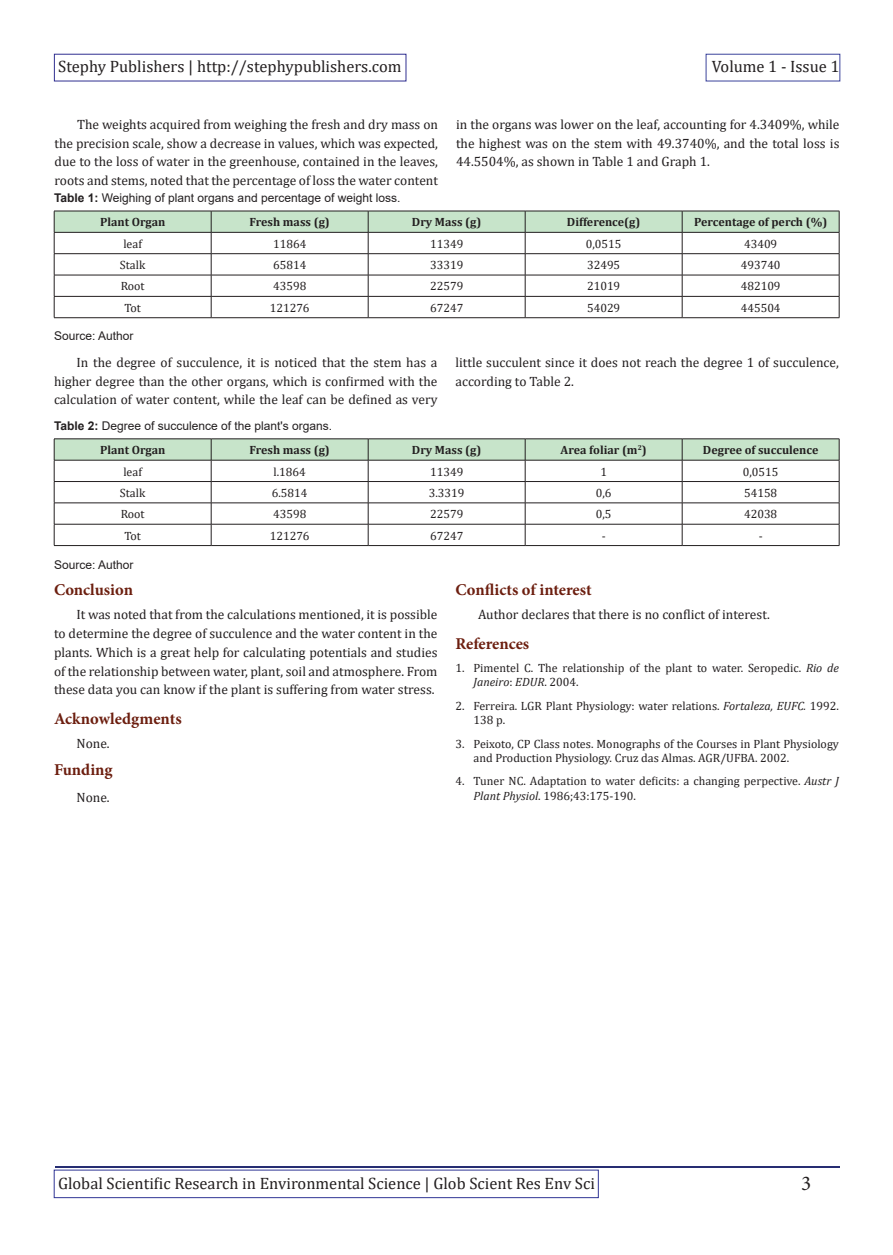
<style>
.page{position:relative;width:893px;height:1255px;background:#fff}
.page>*{position:absolute;margin:0;border:0;box-sizing:border-box;transform-origin:0 0}
.t1{font:21px "Minion Pro";color:#231f20}
.t2{font:16.5px "Cambria";color:#231f20}
.t3{font:700 16.5px "Minion Pro";color:#6c1e0f}
.t4{font:700 16.5px "Minion Pro";color:#6c1f0f}
.t5{font:13.5px/18.8px "Cambria";color:#231f20;text-align:justify}
.t6{font:12px/14.4px "Cambria";color:#231f20}
.t7{font:700 12px "Cambria";color:#231f20}
.t8{font:12px "Arial";color:#231f20}
.s1{font-weight:700}
.s2{font-style:italic}
</style>
<div class="page">
<div style="left:54px;top:54px;width:352px;height:27px;border:1px solid #302f90"></div>
<div style="left:706px;top:54px;width:134px;height:27px;border:1px solid #3b439b"></div>
<hr style="left:55px;top:1165px;width:785px;height:2px;background:#262d72">
<svg style="left:54px;top:211px;width:786px;height:106px"></svg>
<hr style="left:54px;top:317px;width:157px;height:1px;background:#231f20">
<hr style="left:211px;top:317px;width:157px;height:1px;background:#231f20">
<hr style="left:368px;top:317px;width:157px;height:1px;background:#231f20">
<hr style="left:525px;top:317px;width:157px;height:1px;background:#231f20">
<hr style="left:682px;top:317px;width:157px;height:1px;background:#231f20">
<hr style="left:54px;top:438px;width:157px;height:1px;background:#231f20">
<hr style="left:211px;top:438px;width:157px;height:1px;background:#231f20">
<hr style="left:368px;top:438px;width:157px;height:1px;background:#231f20">
<hr style="left:525px;top:438px;width:157px;height:1px;background:#231f20">
<hr style="left:682px;top:438px;width:157px;height:1px;background:#231f20">
<svg style="left:54px;top:439px;width:786px;height:106px"></svg>
<hr style="left:54px;top:545px;width:157px;height:1px;background:#231f20">
<hr style="left:211px;top:545px;width:157px;height:1px;background:#231f20">
<hr style="left:368px;top:545px;width:157px;height:1px;background:#231f20">
<hr style="left:525px;top:545px;width:157px;height:1px;background:#231f20">
<hr style="left:682px;top:545px;width:157px;height:1px;background:#231f20">
<p class="t2" style="left:58px;top:56px;width:345px">Stephy Publishers | http://stephypublishers.com</p>
<p class="t2" style="left:712px;top:56px;width:129px">Volume 1 - Issue 1</p>
<p class="t5" style="left:55px;top:115px;width:385px;text-indent:22px">The weights acquired from weighing the fresh and dry mass on the precision scale, show a decrease in values, which was expected, due to the loss of water in the greenhouse, contained in the leaves, roots and stems, noted that the percentage of loss the water content</p>
<p class="t5" style="left:456px;top:115px;width:385px">in the organs was lower on the leaf, accounting for 4.3409%, while the highest was on the stem with 49.3740%, and the total loss is 44.5504%, as shown in Table 1 and Graph 1.</p>
<p class="t8" style="left:54px;top:189px;width:348px"><span class="s1">Table 1:</span> Weighing of plant organs and percentage of weight loss.</p>
<p class="t7" style="left:100px;top:214px;width:67px">Plant Organ</p>
<p class="t7" style="left:249px;top:214px;width:82px">Fresh mass (g)</p>
<p class="t7" style="left:412px;top:214px;width:71px">Dry Mass (g)</p>
<p class="t7" style="left:567px;top:214px;width:75px">Difference(g)</p>
<p class="t7" style="left:694px;top:214px;width:135px">Percentage of perch (%)</p>
<p class="t6" style="left:123px;top:236px;width:20px">leaf</p>
<p class="t6" style="left:273px;top:236px;width:35px">11864</p>
<p class="t6" style="left:430px;top:236px;width:35px">11349</p>
<p class="t6" style="left:586px;top:236px;width:37px">0,0515</p>
<p class="t6" style="left:744px;top:236px;width:35px">43409</p>
<p class="t6" style="left:120px;top:258px;width:27px">Stalk</p>
<p class="t6" style="left:273px;top:258px;width:35px">65814</p>
<p class="t6" style="left:430px;top:258px;width:35px">33319</p>
<p class="t6" style="left:587px;top:258px;width:35px">32495</p>
<p class="t6" style="left:741px;top:258px;width:41px">493740</p>
<p class="t6" style="left:121px;top:279px;width:26px">Root</p>
<p class="t6" style="left:273px;top:279px;width:35px">43598</p>
<p class="t6" style="left:430px;top:279px;width:35px">22579</p>
<p class="t6" style="left:587px;top:279px;width:35px">21019</p>
<p class="t6" style="left:741px;top:279px;width:41px">482109</p>
<p class="t6" style="left:124px;top:300px;width:18px">Tot</p>
<p class="t6" style="left:270px;top:300px;width:41px">121276</p>
<p class="t6" style="left:430px;top:300px;width:35px">67247</p>
<p class="t6" style="left:587px;top:300px;width:35px">54029</p>
<p class="t6" style="left:741px;top:300px;width:41px">445504</p>
<p class="t8" style="left:54px;top:327px;width:81px">Source: Author</p>
<p class="t5" style="left:54px;top:353px;width:385px;text-indent:22px">In the degree of succulence, it is noticed that the stem has a higher degree than the other organs, which is confirmed with the calculation of water content, while the leaf can be defined as very</p>
<p class="t5" style="left:455px;top:353px;width:385px">little succulent since it does not reach the degree 1 of succulence, according to Table 2.</p>
<p class="t8" style="left:54px;top:417px;width:280px"><span class="s1">Table 2:</span> Degree of succulence of the plant's organs.</p>
<p class="t7" style="left:100px;top:441px;width:67px">Plant Organ</p>
<p class="t7" style="left:249px;top:441px;width:82px">Fresh mass (g)</p>
<p class="t7" style="left:412px;top:441px;width:71px">Dry Mass (g)</p>
<p class="t7" style="left:561px;top:441px;width:88px">Area foliar (m<sup>2</sup>)</p>
<p class="t7" style="left:703px;top:441px;width:117px">Degree of succulence</p>
<p class="t6" style="left:123px;top:464px;width:20px">leaf</p>
<p class="t6" style="left:274px;top:464px;width:34px">l.1864</p>
<p class="t6" style="left:430px;top:464px;width:35px">11349</p>
<p class="t6" style="left:600px;top:464px;width:8px">1</p>
<p class="t6" style="left:743px;top:464px;width:37px">0,0515</p>
<p class="t6" style="left:120px;top:485px;width:27px">Stalk</p>
<p class="t6" style="left:272px;top:485px;width:37px">6.5814</p>
<p class="t6" style="left:429px;top:485px;width:37px">3.3319</p>
<p class="t6" style="left:596px;top:485px;width:17px">0,6</p>
<p class="t6" style="left:744px;top:485px;width:35px">54158</p>
<p class="t6" style="left:121px;top:507px;width:26px">Root</p>
<p class="t6" style="left:273px;top:507px;width:35px">43598</p>
<p class="t6" style="left:430px;top:507px;width:35px">22579</p>
<p class="t6" style="left:596px;top:507px;width:17px">0,5</p>
<p class="t6" style="left:744px;top:507px;width:35px">42038</p>
<p class="t6" style="left:124px;top:528px;width:18px">Tot</p>
<p class="t6" style="left:270px;top:528px;width:41px">121276</p>
<p class="t6" style="left:430px;top:528px;width:35px">67247</p>
<p class="t6" style="left:602px;top:528px;width:5px">-</p>
<p class="t6" style="left:759px;top:528px;width:5px">-</p>
<p class="t8" style="left:54px;top:556px;width:81px">Source: Author</p>
<p class="t4" style="left:54px;top:577px;width:81px">Conclusion</p>
<p class="t5" style="left:54px;top:605px;width:385px;text-indent:22px">It was noted that from the calculations mentioned, it is possible to determine the degree of succulence and the water content in the plants. Which is a great help for calculating potentials and studies of the relationship between water, plant, soil and atmosphere. From these data you can know if the plant is suffering from water stress.</p>
<p class="t3" style="left:54px;top:706px;width:129px">Acknowledgments</p>
<p class="t5" style="left:76px;top:734px;width:35px">None.</p>
<p class="t3" style="left:54px;top:757px;width:60px">Funding</p>
<p class="t5" style="left:76px;top:788px;width:35px">None.</p>
<p class="t3" style="left:455px;top:577px;width:138px">Conflicts of interest</p>
<p class="t5" style="left:478px;top:605px;width:293px">Author declares that there is no conflict of interest.</p>
<p class="t3" style="left:455px;top:631px;width:75px">References</p>
<p class="t6" style="left:473px;top:660px;width:367px;text-indent:-18px">1. Pimentel C. The relationship of the plant to water. Seropedic. <span class="s2">Rio de<br>Janeiro</span>: <span class="s2">EDUR</span>. 2004.</p>
<p class="t6" style="left:473px;top:698px;width:367px;text-indent:-18px">2. Ferreira. LGR Plant Physiology: water relations. <span class="s2">Fortaleza, EUFC.</span> 1992.<br>138 p.</p>
<p class="t6" style="left:473px;top:736px;width:367px;text-indent:-18px">3. Peixoto, CP Class notes. Monographs of the Courses in Plant Physiology and Production Physiology. Cruz das Almas. AGR/UFBA. 2002.</p>
<p class="t6" style="left:473px;top:774px;width:367px;text-indent:-18px">4. Tuner NC. Adaptation to water deficits: a changing perpective. <span class="s2">Austr J<br>Plant Physiol</span>. 1986;43:175-190.</p>
<p class="t2" style="left:58px;top:1173px;width:538px">Global Scientific Research in Environmental Science | Glob Scient Res Env Sci</p>
<p class="t1" style="left:801px;top:1168px;width:11px">3</p>
</div>
